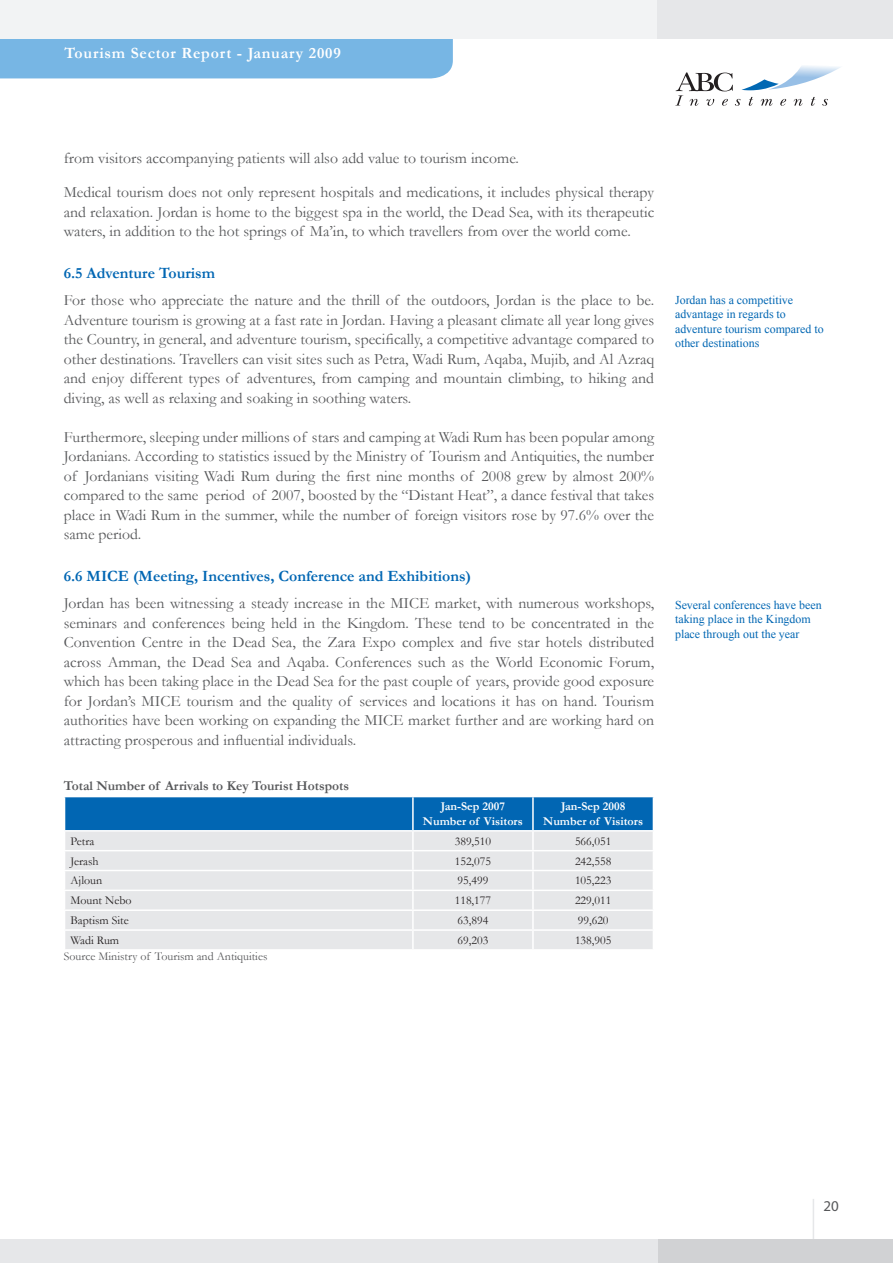
<style>
.page{position:relative;width:893px;height:1263px;background:#fff}
.page>*{position:absolute;margin:0;border:0;box-sizing:border-box;transform-origin:0 0}
.t1{font:15.75px/19.5px "Garamond";color:#57585a;text-align:justify}
.t2{font:700 15.75px "Garamond";color:#0166b3}
.t3{font:700 15.75px "Garamond";letter-spacing:.05em;color:#fff}
.t4{font:15px "Myriad Pro";color:#57585a}
.t5{font:700 13.5px "Garamond";color:#57585a}
.t6{font:12px/14.4px "Times New Roman";color:#0166b3}
.t7{font:12px "Garamond";color:#231f20}
.t8{font:700 12px/14.4px "Garamond";color:#fff;text-align:center}
.t9{font:12px "Garamond";color:#57585a}
</style>
<div class="page">
<div style="left:0;top:38px;width:453px;height:40px;background:#77b6e4"></div>
<svg style="left:675px;top:66px;width:165px;height:40px"></svg>
<div style="left:0;top:0;width:658px;height:38px;background:#f2f3f4"></div>
<div style="left:657px;top:0;width:236px;height:38px;background:#e6e7e9"></div>
<hr style="left:813px;top:1199px;width:1px;height:64px;background:#e6e7e9">
<div style="left:657px;top:1239px;width:236px;height:24px;background:#d1d2d4"></div>
<div style="left:0;top:1239px;width:657px;height:24px;background:#e6e7e9"></div>
<svg style="left:65px;top:797px;width:588px;height:152px;background:#b6ccde"></svg>
<hr style="left:412px;top:797px;width:2px;height:33px;background:#fff">
<hr style="left:532px;top:797px;width:2px;height:33px;background:#fff">
<hr style="left:64px;top:830px;width:349px;height:1px;background:#fff">
<hr style="left:413px;top:830px;width:120px;height:1px;background:#fff">
<hr style="left:533px;top:830px;width:121px;height:1px;background:#fff">
<p class="t3" style="left:64px;top:43px;width:278px">Tourism Sector Report - January 2009</p>
<p class="t1" style="left:64px;top:140px;width:592px;line-height:34.5px">from visitors accompanying patients will also add value to tourism income.<br>Medical tourism does not only represent hospitals and medications, it includes physical therapy</p>
<p class="t1" style="left:64px;top:202px;width:592px">and relaxation. Jordan is home to the biggest spa in the world, the Dead Sea, with its therapeutic waters, in addition to the hot springs of Ma’in, to which travellers from over the world come.</p>
<p class="t2" style="left:64px;top:263px;width:153px">6.5 Adventure Tourism</p>
<p class="t1" style="left:64px;top:290px;width:592px">For those who appreciate the nature and the thrill of the outdoors, Jordan is the place to be.<br>Adventure tourism is growing at a fast rate in Jordan. Having a pleasant climate all year long gives the Country, in general, and adventure tourism, specifically, a competitive advantage compared to other destinations. Travellers can visit sites such as Petra, Wadi Rum, Aqaba, Mujib, and Al Azraq and enjoy different types of adventures, from camping and mountain climbing, to hiking and diving, as well as relaxing and soaking in soothing waters.</p>
<p class="t1" style="left:64px;top:427px;width:592px">Furthermore, sleeping under millions of stars and camping at Wadi Rum has been popular among Jordanians. According to statistics issued by the Ministry of Tourism and Antiquities, the number of Jordanians visiting Wadi Rum during the first nine months of 2008 grew by almost 200% compared to the same period of 2007, boosted by the “Distant Heat”, a dance festival that takes place in Wadi Rum in the summer, while the number of foreign visitors rose by 97.6% over the same period.</p>
<p class="t2" style="left:64px;top:566px;width:409px">6.6 MICE (Meeting, Incentives, Conference and Exhibitions)</p>
<p class="t1" style="left:64px;top:593px;width:592px">Jordan has been witnessing a steady increase in the MICE market, with numerous workshops, seminars and conferences being held in the Kingdom. These tend to be concentrated in the Convention Centre in the Dead Sea, the Zara Expo complex and five star hotels distributed across Amman, the Dead Sea and Aqaba. Conferences such as the World Economic Forum, which has been taking place in the Dead Sea for the past couple of years, provide good exposure for Jordan’s MICE tourism and the quality of services and locations it has on hand. Tourism authorities have been working on expanding the MICE market further and are working hard on attracting prosperous and influential individuals.</p>
<p class="t5" style="left:64px;top:776px;width:287px">Total Number of Arrivals to Key Tourist Hotspots</p>
<p class="t8" style="left:423px;top:799px;width:101px">Jan-Sep 2007<br>Number of Visitors</p>
<p class="t8" style="left:543px;top:799px;width:101px">Jan-Sep 2008<br>Number of Visitors</p>
<p class="t7" style="left:71px;top:833px;width:25px">Petra</p>
<p class="t7" style="left:455px;top:833px;width:38px">389,510</p>
<p class="t7" style="left:575px;top:833px;width:38px">566,051</p>
<p class="t7" style="left:71px;top:853px;width:30px">Jerash</p>
<p class="t7" style="left:455px;top:853px;width:38px">152,075</p>
<p class="t7" style="left:575px;top:853px;width:38px">242,558</p>
<p class="t7" style="left:71px;top:872px;width:33px">Ajloun</p>
<p class="t7" style="left:458px;top:872px;width:32px">95,499</p>
<p class="t7" style="left:575px;top:872px;width:38px">105,223</p>
<p class="t7" style="left:71px;top:892px;width:63px">Mount Nebo</p>
<p class="t7" style="left:455px;top:892px;width:38px">118,177</p>
<p class="t7" style="left:575px;top:892px;width:38px">229,011</p>
<p class="t7" style="left:71px;top:912px;width:60px">Baptism Site</p>
<p class="t7" style="left:458px;top:912px;width:32px">63,894</p>
<p class="t7" style="left:578px;top:912px;width:32px">99,620</p>
<p class="t7" style="left:71px;top:932px;width:50px">Wadi Rum</p>
<p class="t7" style="left:458px;top:932px;width:32px">69,203</p>
<p class="t7" style="left:575px;top:932px;width:38px">138,905</p>
<p class="t9" style="left:64px;top:948px;width:205px">Source Ministry of Tourism and Antiquities</p>
<p class="t6" style="left:675px;top:292px;width:150px">Jordan has a competitive advantage in regards to adventure tourism compared to other destinations</p>
<p class="t6" style="left:675px;top:598px;width:148px">Several conferences have been taking place in the Kingdom place through out the year</p>
<p class="t4" style="left:823px;top:1197px;width:17px">20</p>
</div>
